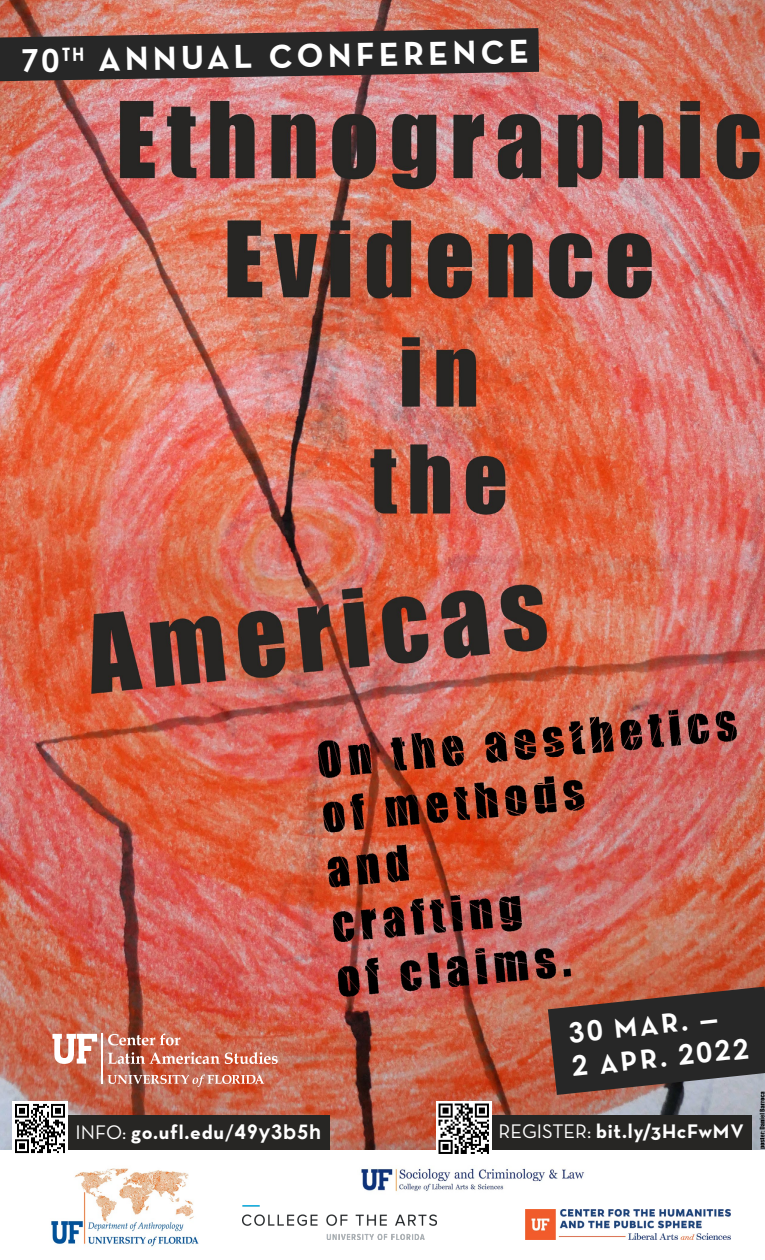
<style>
.page{position:relative;width:765px;height:1260px;background:#fff}
.page>*{position:absolute;margin:0;border:0;box-sizing:border-box;transform-origin:0 0}
.t1{font:700 33.88px "Neutra Text";color:#fff}
.t2{font:700 27.88px "Century Gothic";color:#fff}
.t3{font:700 27.88px "Neutra Text";color:#fff}
.t4{font:700 20px "Neutra Text";letter-spacing:.04em;color:#fff}
.s1{font-family:"Century Gothic";font-size:31.62px}
.s2{font-family:"Century Gothic"}
.s3{font-family:"Neutra Text"}
.s4{font-weight:400}
</style>
<div class="page">
<img style="left:0;top:0;width:765px;height:1150px">
<svg style="left:0;top:28px;width:539px;height:53px;background:#453634"></svg>
<svg style="left:548px;top:987px;width:217px;height:108px;background:#463835"></svg>
<hr style="left:102px;top:1034px;width:1px;height:50px;background:#fff">
<svg style="left:52px;top:1034px;width:45px;height:30px"></svg>
<svg style="left:108px;top:1034px;width:72px;height:12px"></svg>
<svg style="left:108px;top:1052px;width:170px;height:12px;background:#d48e7d"></svg>
<svg style="left:108px;top:1074px;width:156px;height:13px;background:#cd8471"></svg>
<div style="left:42px;top:1115px;width:288px;height:35px;background:#272624"></div>
<div style="left:482px;top:1115px;width:270px;height:35px;background:#272624"></div>
<img style="left:51px;top:1168px;width:148px;height:79px">
<img style="left:361px;top:1168px;width:224px;height:24px">
<img style="left:525px;top:1209px;width:205px;height:31px">
<img style="left:242px;top:1206px;width:195px;height:33px">
<img style="left:12px;top:1101px;width:55px;height:53px">
<img style="left:436px;top:1101px;width:55px;height:53px">
<h1 class="t1" style="left:21px;top:39px;width:510px;rotate:-1deg"><span class="s1">70</span><sup>TH</sup> ANNUAL CONFERENCE</h1>
<h2 class="t3" style="left:567px;top:1016px;width:151px;rotate:-6deg"><span class="s2">30</span> MAR. —</h2>
<h2 class="t2" style="left:570px;top:1045px;width:179px;rotate:-6deg">2 <span class="s3">APR.</span> 2022</h2>
<p class="t4" style="left:76px;top:1119px;width:247px"><span class="s4">INFO:</span> go.ufl.edu<span class="s2">/49y3b5h</span></p>
<p class="t4" style="left:499px;top:1118px;width:247px"><span class="s4">REGISTER:</span> bit.ly/3HcFwMV</p>
</div>
